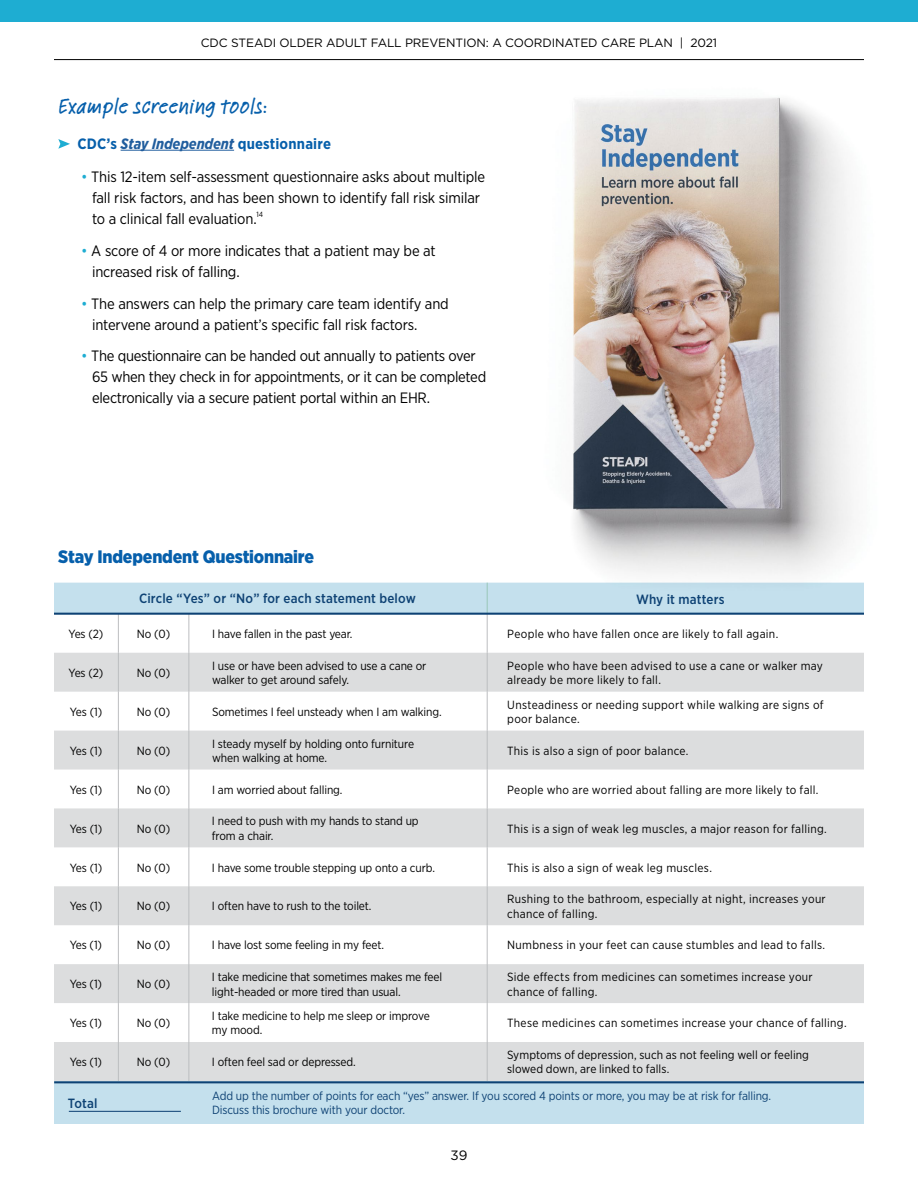
<style>
.page{position:relative;width:918px;height:1188px;background:#fff}
.page>*{position:absolute;margin:0;border:0;box-sizing:border-box;transform-origin:0 0}
.t1{font:500 22.5px "Feltpen Com";color:#065fab}
.t2{font:900 18px "Gotham Narrow";letter-spacing:-.01em;color:#065fab}
.t3{font:15px/21px "Gotham Narrow";letter-spacing:-.01em;color:#000}
.t4{font:700 15px "Gotham Narrow";letter-spacing:.01em;color:#065fab}
.t5{font:13.5px "Gotham";color:#000}
.t6{font:500 13.35px "Gotham Narrow";letter-spacing:.015em;color:#0e4274}
.t7{font:12px "Gotham";letter-spacing:-.01em;color:#000}
.t8{font:11.85px/14.4px "Gotham Narrow";letter-spacing:.005em;color:#000}
.t9{font:11.85px/14.4px "Gotham Narrow";letter-spacing:.025em;color:#000}
.t10{font:11.85px/13.8px "Gotham Narrow";letter-spacing:-.01em;color:#0e4274}
.t11{font:7.5px "Gotham Narrow";color:#000}
.s1{font-style:italic;color:#215e9e}
.s2{color:#1eadd2}
</style>
<div class="page">
<div style="left:0;top:0;width:918px;height:22px;background:#1eadd2"></div>
<hr style="left:54px;top:59px;width:810px;height:1px;background:#000">
<hr style="left:121px;top:150px;width:113px;height:1px;background:#215e9e">
<svg style="left:58px;top:139px;width:12px;height:10px"></svg>
<img style="left:488px;top:97px;width:376px;height:486px">
<div style="left:54px;top:583px;width:810px;height:541px;background:#c4e0ed"></div>
<svg style="left:54px;top:615px;width:810px;height:38px"></svg>
<svg style="left:54px;top:653px;width:810px;height:428px;fill:#dcddde"></svg>
<hr style="left:487px;top:583px;width:1px;height:31px;background:#9ac7b9">
<hr style="left:118px;top:614px;width:1px;height:39px;background:#bcbec0">
<hr style="left:189px;top:614px;width:1px;height:39px;background:#bcbec0">
<hr style="left:487px;top:614px;width:1px;height:39px;background:#bcbec0">
<hr style="left:118px;top:653px;width:1px;height:39px;background:#bcbec0">
<hr style="left:189px;top:653px;width:1px;height:39px;background:#bcbec0">
<hr style="left:487px;top:653px;width:1px;height:39px;background:#bcbec0">
<hr style="left:118px;top:692px;width:1px;height:39px;background:#bcbec0">
<hr style="left:189px;top:692px;width:1px;height:39px;background:#bcbec0">
<hr style="left:487px;top:692px;width:1px;height:39px;background:#bcbec0">
<hr style="left:118px;top:731px;width:1px;height:39px;background:#bcbec0">
<hr style="left:189px;top:731px;width:1px;height:39px;background:#bcbec0">
<hr style="left:487px;top:731px;width:1px;height:39px;background:#bcbec0">
<hr style="left:118px;top:770px;width:1px;height:38px;background:#bcbec0">
<hr style="left:189px;top:770px;width:1px;height:38px;background:#bcbec0">
<hr style="left:487px;top:770px;width:1px;height:38px;background:#bcbec0">
<hr style="left:118px;top:808px;width:1px;height:39px;background:#bcbec0">
<hr style="left:189px;top:808px;width:1px;height:39px;background:#bcbec0">
<hr style="left:487px;top:808px;width:1px;height:39px;background:#bcbec0">
<hr style="left:118px;top:847px;width:1px;height:39px;background:#bcbec0">
<hr style="left:189px;top:847px;width:1px;height:39px;background:#bcbec0">
<hr style="left:487px;top:847px;width:1px;height:39px;background:#bcbec0">
<hr style="left:118px;top:886px;width:1px;height:39px;background:#bcbec0">
<hr style="left:189px;top:886px;width:1px;height:39px;background:#bcbec0">
<hr style="left:487px;top:886px;width:1px;height:39px;background:#bcbec0">
<hr style="left:118px;top:925px;width:1px;height:39px;background:#bcbec0">
<hr style="left:189px;top:925px;width:1px;height:39px;background:#bcbec0">
<hr style="left:487px;top:925px;width:1px;height:39px;background:#bcbec0">
<hr style="left:118px;top:964px;width:1px;height:39px;background:#bcbec0">
<hr style="left:189px;top:964px;width:1px;height:39px;background:#bcbec0">
<hr style="left:487px;top:964px;width:1px;height:39px;background:#bcbec0">
<hr style="left:118px;top:1003px;width:1px;height:39px;background:#bcbec0">
<hr style="left:189px;top:1003px;width:1px;height:39px;background:#bcbec0">
<hr style="left:487px;top:1003px;width:1px;height:39px;background:#bcbec0">
<hr style="left:118px;top:1042px;width:1px;height:39px;background:#bcbec0">
<hr style="left:189px;top:1042px;width:1px;height:39px;background:#bcbec0">
<hr style="left:487px;top:1042px;width:1px;height:39px;background:#bcbec0">
<hr style="left:54px;top:613px;width:810px;height:2px;background:#0e4274">
<hr style="left:69px;top:1111px;width:112px;height:1px;background:#0e4274">
<hr style="left:54px;top:1081px;width:810px;height:2px;background:#0e4274">
<p class="t7" style="left:201px;top:35px;width:518px">CDC STEADI OLDER ADULT FALL PREVENTION: A COORDINATED CARE PLAN | 2021</p>
<p class="t1" style="left:58px;top:90px;width:211px">Example screening tools:</p>
<p class="t4" style="left:78px;top:134px;width:255px">CDC’s <span class="s1">Stay Independent</span> questionnaire</p>
<p class="t3" style="left:92px;top:166px;width:395px;text-indent:-11px"><span class="s2">•</span> This 12-item self-assessment questionnaire asks about multiple fall risk factors, and has been shown to identify fall risk similar to a clinical fall evaluation.</p>
<p class="t11" style="left:257px;top:209px;width:8px">14</p>
<p class="t3" style="left:92px;top:240px;width:345px;text-indent:-11px"><span class="s2">•</span> A score of 4 or more indicates that a patient may be at increased risk of falling.</p>
<p class="t3" style="left:92px;top:293px;width:358px;text-indent:-11px"><span class="s2">•</span> The answers can help the primary care team identify and intervene around a patient’s specifc fall risk factors.</p>
<p class="t3" style="left:92px;top:345px;width:396px;text-indent:-11px"><span class="s2">•</span> The questionnaire can be handed out annually to patients over<br>65 when they check in for appointments, or it can be completed electronically via a secure patient portal within an EHR.</p>
<p class="t2" style="left:58px;top:544px;width:257px">Stay Independent Questionnaire</p>
<p class="t6" style="left:139px;top:590px;width:278px">Circle “Yes” or “No” for each statement below</p>
<p class="t6" style="left:636px;top:590px;width:90px">Why it matters</p>
<p class="t8" style="left:69px;top:626px;width:36px">Yes (2)</p>
<p class="t8" style="left:137px;top:626px;width:35px">No (0)</p>
<p class="t8" style="left:212px;top:626px;width:142px">I have fallen in the past year.</p>
<p class="t9" style="left:507px;top:626px;width:273px">People who have fallen once are likely to fall again.</p>
<p class="t8" style="left:69px;top:665px;width:36px">Yes (2)</p>
<p class="t8" style="left:137px;top:665px;width:35px">No (0)</p>
<p class="t8" style="left:212px;top:658px;width:216px">I use or have been advised to use a cane or walker to get around safely.</p>
<p class="t9" style="left:507px;top:658px;width:317px">People who have been advised to use a cane or walker may already be more likely to fall.</p>
<p class="t8" style="left:70px;top:704px;width:34px">Yes (1)</p>
<p class="t8" style="left:137px;top:704px;width:35px">No (0)</p>
<p class="t8" style="left:212px;top:704px;width:231px">Sometimes I feel unsteady when I am walking.</p>
<p class="t9" style="left:507px;top:697px;width:318px">Unsteadiness or needing support while walking are signs of poor balance.</p>
<p class="t8" style="left:70px;top:743px;width:34px">Yes (1)</p>
<p class="t8" style="left:137px;top:743px;width:35px">No (0)</p>
<p class="t8" style="left:212px;top:736px;width:204px">I steady myself by holding onto furniture when walking at home.</p>
<p class="t9" style="left:507px;top:743px;width:183px">This is also a sign of poor balance.</p>
<p class="t8" style="left:70px;top:782px;width:34px">Yes (1)</p>
<p class="t8" style="left:137px;top:782px;width:35px">No (0)</p>
<p class="t8" style="left:212px;top:782px;width:132px">I am worried about falling.</p>
<p class="t8" style="left:507px;top:782px;width:313px">People who are worried about falling are more likely to fall.</p>
<p class="t8" style="left:70px;top:821px;width:34px">Yes (1)</p>
<p class="t8" style="left:137px;top:821px;width:35px">No (0)</p>
<p class="t8" style="left:212px;top:814px;width:208px">I need to push with my hands to stand up from a chair.</p>
<p class="t9" style="left:507px;top:821px;width:321px">This is a sign of weak leg muscles, a major reason for falling.</p>
<p class="t8" style="left:70px;top:860px;width:34px">Yes (1)</p>
<p class="t8" style="left:137px;top:860px;width:35px">No (0)</p>
<p class="t8" style="left:212px;top:860px;width:224px">I have some trouble stepping up onto a curb.</p>
<p class="t9" style="left:507px;top:860px;width:206px">This is also a sign of weak leg muscles.</p>
<p class="t8" style="left:70px;top:899px;width:34px">Yes (1)</p>
<p class="t8" style="left:137px;top:899px;width:35px">No (0)</p>
<p class="t8" style="left:212px;top:899px;width:161px">I often have to rush to the toilet.</p>
<p class="t9" style="left:507px;top:892px;width:320px">Rushing to the bathroom, especially at night, increases your chance of falling.</p>
<p class="t8" style="left:70px;top:938px;width:34px">Yes (1)</p>
<p class="t8" style="left:137px;top:938px;width:35px">No (0)</p>
<p class="t8" style="left:212px;top:938px;width:174px">I have lost some feeling in my feet.</p>
<p class="t9" style="left:507px;top:938px;width:319px">Numbness in your feet can cause stumbles and lead to falls.</p>
<p class="t8" style="left:70px;top:977px;width:34px">Yes (1)</p>
<p class="t8" style="left:137px;top:977px;width:35px">No (0)</p>
<p class="t8" style="left:212px;top:969px;width:232px">I take medicine that sometimes makes me feel light-headed or more tired than usual.</p>
<p class="t9" style="left:507px;top:969px;width:307px">Side effects from medicines can sometimes increase your chance of falling.</p>
<p class="t8" style="left:70px;top:1016px;width:34px">Yes (1)</p>
<p class="t8" style="left:137px;top:1016px;width:35px">No (0)</p>
<p class="t8" style="left:212px;top:1008px;width:219px">I take medicine to help me sleep or improve my mood.</p>
<p class="t9" style="left:507px;top:1016px;width:341px">These medicines can sometimes increase your chance of falling.</p>
<p class="t8" style="left:70px;top:1055px;width:34px">Yes (1)</p>
<p class="t8" style="left:137px;top:1055px;width:35px">No (0)</p>
<p class="t8" style="left:212px;top:1055px;width:145px">I often feel sad or depressed.</p>
<p class="t8" style="left:507px;top:1047px;width:303px">Symptoms of depression, such as not feeling well or feeling slowed down, are linked to falls.</p>
<p class="t6" style="left:68px;top:1095px;width:31px">Total</p>
<p class="t10" style="left:212px;top:1089px;width:561px">Add up the number of points for each “yes” answer. If you scored 4 points or more, you may be at risk for falling.<br>Discuss this brochure with your doctor.</p>
<p class="t5" style="left:451px;top:1147px;width:18px">39</p>
</div>
